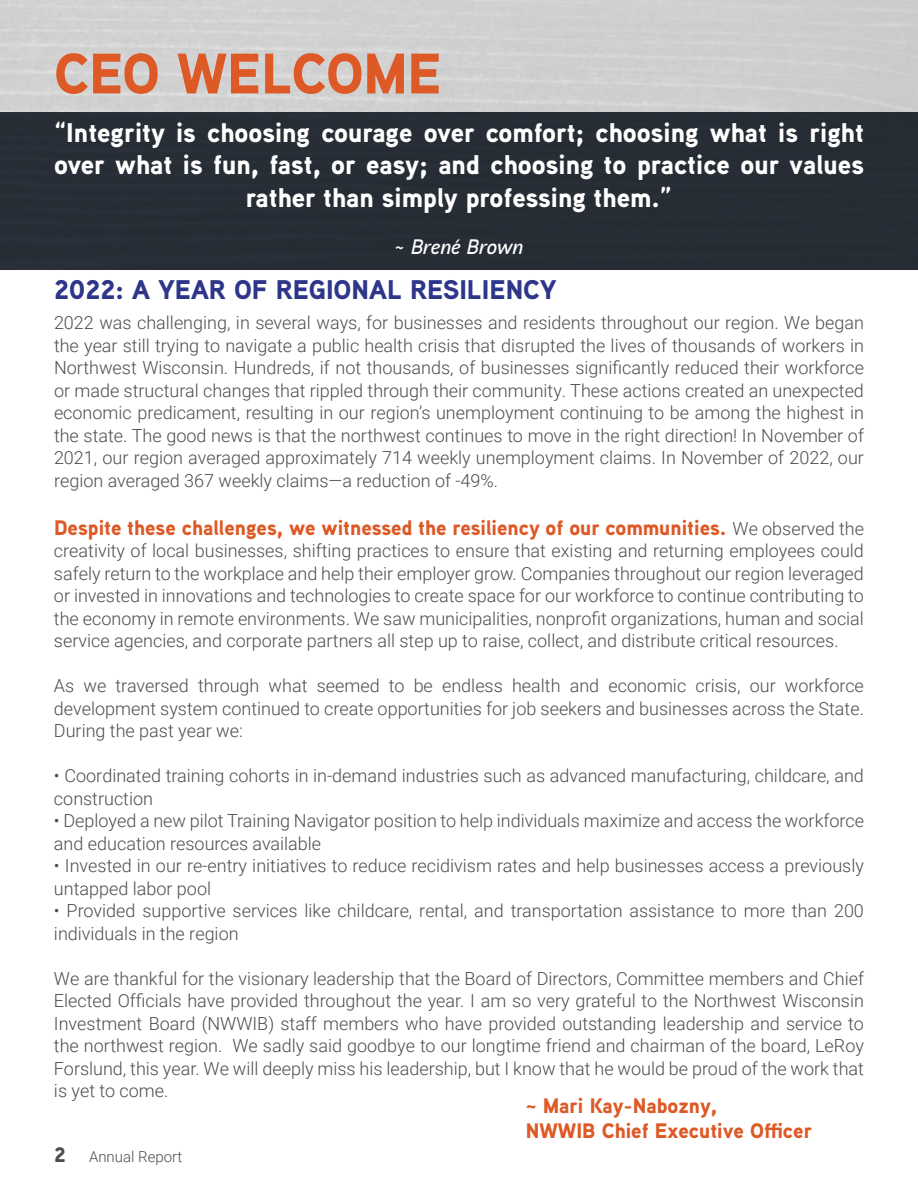
<style>
.page{position:relative;width:918px;height:1188px;background:#fff}
.page>*{position:absolute;margin:0;border:0;box-sizing:border-box;transform-origin:0 0}
.t1{font:900 57px "Aaux Next";color:#dd5926}
.t2{font:900 27px/32.4px "Aaux Next";color:#fff;text-align:center}
.t3{font:900 27px "Aaux Next";color:#2d3689}
.t4{font:900 21px/25.2px "Aaux Next";color:#dd5926}
.t5{font:italic 600 21px "Aaux Next";color:#fff}
.t6{font:900 21px "Aaux Next";color:#4d4d4f}
.t7{font:300 18px/22.5px "Roboto";color:#4d4d4f;text-align:justify}
.t8{font:300 15px "Roboto";color:#4d4d4f}
.s1{font-family:"Roboto";font-weight:300;font-size:18px;color:#4d4d4f}
</style>
<div class="page">
<img style="left:0;top:0;width:918px;height:269px">
<h1 class="t1" style="left:54px;top:33px;width:389px">CEO WELCOME</h1>
<h2 class="t2" style="left:54px;top:116px;width:811px">“Integrity is choosing courage over comfort; choosing what is right over what is fun, fast, or easy; and choosing to practice our values rather than simply professing them.”</h2>
<p class="t5" style="left:395px;top:232px;width:130px">~ Brené Brown</p>
<h2 class="t3" style="left:54px;top:270px;width:504px">2022: A YEAR OF REGIONAL RESILIENCY</h2>
<p class="t7" style="left:54px;top:311px;width:812px">2022 was challenging, in several ways, for businesses and residents throughout our region. We began the year still trying to navigate a public health crisis that disrupted the lives of thousands of workers in Northwest Wisconsin. Hundreds, if not thousands, of businesses significantly reduced their workforce or made structural changes that rippled through their community. These actions created an unexpected economic predicament, resulting in our region’s unemployment continuing to be among the highest in the state. The good news is that the northwest continues to move in the right direction! In November of 2021, our region averaged approximately 714 weekly unemployment claims. In November of 2022, our region averaged 367 weekly claims—a reduction of -49%.</p>
<p class="t4" style="left:54px;top:514px;width:812px">Despite these challenges, we witnessed the resiliency of our communities. <span class="s1">We observed the</span></p>
<p class="t7" style="left:54px;top:539px;width:811px">creativity of local businesses, shifting practices to ensure that existing and returning employees could safely return to the workplace and help their employer grow. Companies throughout our region leveraged or invested in innovations and technologies to create space for our workforce to continue contributing to the economy in remote environments. We saw municipalities, nonprofit organizations, human and social service agencies, and corporate partners all step up to raise, collect, and distribute critical resources.</p>
<p class="t7" style="left:54px;top:674px;width:811px">As we traversed through what seemed to be endless health and economic crisis, our workforce development system continued to create opportunities for job seekers and businesses across the State.<br>During the past year we:</p>
<p class="t7" style="left:54px;top:764px;width:811px">• Coordinated training cohorts in in-demand industries such as advanced manufacturing, childcare, and construction</p>
<p class="t7" style="left:54px;top:809px;width:812px">• Deployed a new pilot Training Navigator position to help individuals maximize and access the workforce and education resources available</p>
<p class="t7" style="left:54px;top:854px;width:811px">• Invested in our re-entry initiatives to reduce recidivism rates and help businesses access a previously untapped labor pool</p>
<p class="t7" style="left:54px;top:899px;width:811px">• Provided supportive services like childcare, rental, and transportation assistance to more than 200 individuals in the region</p>
<p class="t7" style="left:54px;top:966px;width:812px">We are thankful for the visionary leadership that the Board of Directors, Committee members and Chief Elected Officials have provided throughout the year. I am so very grateful to the Northwest Wisconsin Investment Board (NWWIB) staff members who have provided outstanding leadership and service to the northwest region. We sadly said goodbye to our longtime friend and chairman of the board, LeRoy Forslund, this year. We will deeply miss his leadership, but I know that he would be proud of the work that is yet to come.</p>
<p class="t4" style="left:526px;top:1093px;width:288px">~ Mari Kay-Nabozny,<br>NWWIB Chief Executive Officer</p>
<p class="t6" style="left:54px;top:1140px;width:13px">2</p>
<p class="t8" style="left:89px;top:1146px;width:95px">Annual Report</p>
</div>
